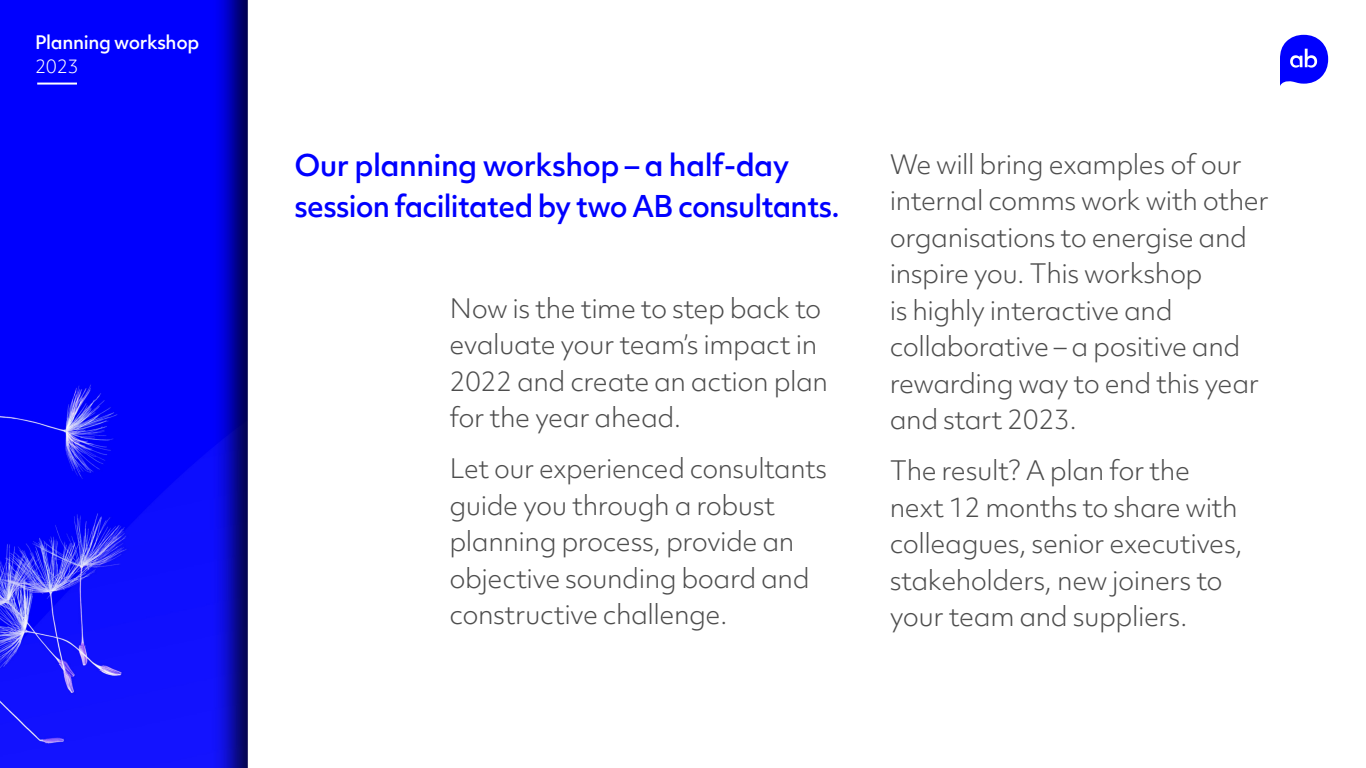
<style>
.page{position:relative;width:1366px;height:768px;background:#fff}
.page>*{position:absolute;margin:0;border:0;box-sizing:border-box;transform-origin:0 0}
.t1{font:500 29px/41px "AB Convosans";letter-spacing:-.03em;color:#00f}
.t2{font:300 25.9px/36.5px "AB Convosans";letter-spacing:-.02em;color:#4d4d4d}
.t3{font:500 18px "AB Convosans";letter-spacing:-.02em;color:#fff}
.t4{font:300 18px "AB Convosans";color:#fff}
</style>
<div class="page">
<img style="left:0;top:0;width:1329px;height:768px">
<hr style="left:37px;top:83px;width:40px;height:2px;background:#fff">
<svg style="left:1280px;top:35px;width:48px;height:51px"></svg>
<p class="t3" style="left:35px;top:30px;width:166px">Planning workshop</p>
<p class="t4" style="left:35px;top:54px;width:45px">2023</p>
<p class="t1" style="left:294px;top:145px;width:547px">Our planning workshop – a half-day session facilitated by two AB consultants.</p>
<p class="t2" style="left:449px;top:290px;width:380px">Now is the time to step back to evaluate your team’s impact in<br>2022 and create an action plan for the year ahead.</p>
<p class="t2" style="left:449px;top:450px;width:379px">Let our experienced consultants guide you through a robust planning process, provide an objective sounding board and constructive challenge.</p>
<p class="t2" style="left:890px;top:146px;width:380px">We will bring examples of our internal comms work with other organisations to energise and inspire you. This workshop<br>is highly interactive and collaborative – a positive and rewarding way to end this year and start 2023.</p>
<p class="t2" style="left:890px;top:452px;width:355px">The result? A plan for the next 12 months to share with colleagues, senior executives, stakeholders, new joiners to your team and suppliers.</p>
</div>
